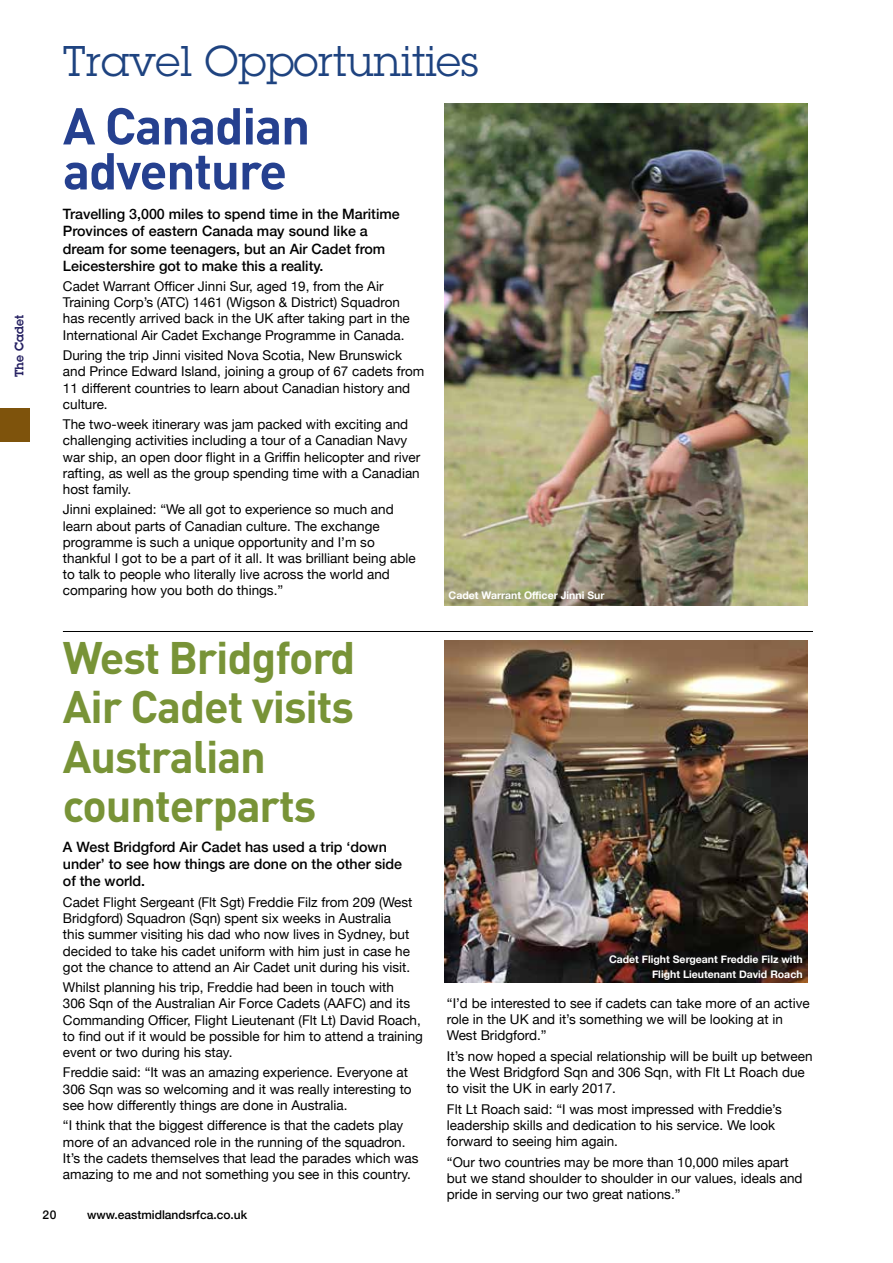
<style>
.page{position:relative;width:893px;height:1263px;background:#fff}
.page>*{position:absolute;margin:0;border:0;box-sizing:border-box;transform-origin:0 0}
.t1{font:700 51px/45px "DIN";letter-spacing:-.025em;color:#25408f}
.t2{font:700 45px/49.5px "DIN";letter-spacing:-.025em;color:#789337}
.t3{font:42px "Lubalin Graph";color:#1e4380}
.t4{font:500 14.25px/17.1px "Helvetica Neue";color:#000}
.t5{font:13.5px/16.2px "Helvetica Neue";color:#000}
.t6{font:500 12px "Helvetica Neue";color:#000}
.t7{font:600 12px "Lubalin Graph";color:#241f61}
.t8{font:700 10.5px/15px "Helvetica Neue";color:#fff;text-align:right}
</style>
<div class="page">
<div style="left:0;top:408px;width:30px;height:33px;background:#7e530c"></div>
<img style="left:444px;top:104px;width:363px;height:502px">
<img style="left:444px;top:640px;width:363px;height:342px">
<hr style="left:63px;top:631px;width:750px;height:1px;background:#000">
<p class="t7" style="left:11px;top:377px;width:63px;rotate:-90deg">The Cadet</p>
<h3 class="t3" style="left:63px;top:35px;width:417px">Travel Opportunities</h3>
<h1 class="t1" style="left:63px;top:101px;width:249px">A Canadian adventure</h1>
<p class="t4" style="left:63px;top:205px;width:338px">Travelling 3,000 miles to spend time in the Maritime Provinces of eastern Canada may sound like a dream for some teenagers, but an Air Cadet from Leicestershire got to make this a reality.</p>
<p class="t5" style="left:63px;top:279px;width:348px">Cadet Warrant Officer Jinni Sur, aged 19, from the Air Training Corp’s (ATC) 1461 (Wigson &amp; District) Squadron has recently arrived back in the UK after taking part in the International Air Cadet Exchange Programme in Canada.</p>
<p class="t5" style="left:63px;top:348px;width:363px">During the trip Jinni visited Nova Scotia, New Brunswick and Prince Edward Island, joining a group of 67 cadets from 11 different countries to learn about Canadian history and culture.</p>
<p class="t5" style="left:63px;top:417px;width:359px">The two-week itinerary was jam packed with exciting and challenging activities including a tour of a Canadian Navy war ship, an open door flight in a Griffin helicopter and river rafting, as well as the group spending time with a Canadian host family.</p>
<p class="t5" style="left:63px;top:502px;width:354px">Jinni explained: “We all got to experience so much and learn about parts of Canadian culture. The exchange programme is such a unique opportunity and I’m so thankful I got to be a part of it all. It was brilliant being able to talk to people who literally live across the world and comparing how you both do things.”</p>
<p class="t8" style="left:449px;top:588px;width:157px">Cadet Warrant Officer Jinni Sur</p>
<h2 class="t2" style="left:63px;top:631px;width:294px">West Bridgford<br>Air Cadet visits<br>Australian counterparts</h2>
<p class="t4" style="left:63px;top:837px;width:341px">A West Bridgford Air Cadet has used a trip ‘down under’ to see how things are done on the other side of the world.</p>
<p class="t5" style="left:63px;top:895px;width:351px">Cadet Flight Sergeant (Flt Sgt) Freddie Filz from 209 (West Bridgford) Squadron (Sqn) spent six weeks in Australia this summer visiting his dad who now lives in Sydney, but decided to take his cadet uniform with him just in case he got the chance to attend an Air Cadet unit during his visit.</p>
<p class="t5" style="left:63px;top:980px;width:362px">Whilst planning his trip, Freddie had been in touch with<br>306 Sqn of the Australian Air Force Cadets (AAFC) and its Commanding Officer, Flight Lieutenant (Flt Lt) David Roach, to find out if it would be possible for him to attend a training event or two during his stay.</p>
<p class="t5" style="left:63px;top:1065px;width:350px">Freddie said: “It was an amazing experience. Everyone at<br>306 Sqn was so welcoming and it was really interesting to see how differently things are done in Australia.</p>
<p class="t5" style="left:63px;top:1118px;width:357px">“I think that the biggest difference is that the cadets play more of an advanced role in the running of the squadron.<br>It’s the cadets themselves that lead the parades which was amazing to me and not something you see in this country.</p>
<p class="t6" style="left:43px;top:1205px;width:15px">20</p>
<p class="t6" style="left:87px;top:1205px;width:162px">www.eastmidlandsrfca.co.uk</p>
<p class="t8" style="left:609px;top:952px;width:195px">Cadet Flight Sergeant Freddie Filz with<br>Flight Lieutenant David Roach</p>
<p class="t5" style="left:447px;top:996px;width:364px">“I’d be interested to see if cadets can take more of an active role in the UK and it’s something we will be looking at in<br>West Bridgford.”</p>
<p class="t5" style="left:447px;top:1049px;width:367px">It’s now hoped a special relationship will be built up between the West Bridgford Sqn and 306 Sqn, with Flt Lt Roach due to visit the UK in early 2017.</p>
<p class="t5" style="left:447px;top:1101px;width:336px">Flt Lt Roach said: “I was most impressed with Freddie’s leadership skills and dedication to his service. We look forward to seeing him again.</p>
<p class="t5" style="left:447px;top:1154px;width:357px">“Our two countries may be more than 10,000 miles apart but we stand shoulder to shoulder in our values, ideals and pride in serving our two great nations.”</p>
</div>
